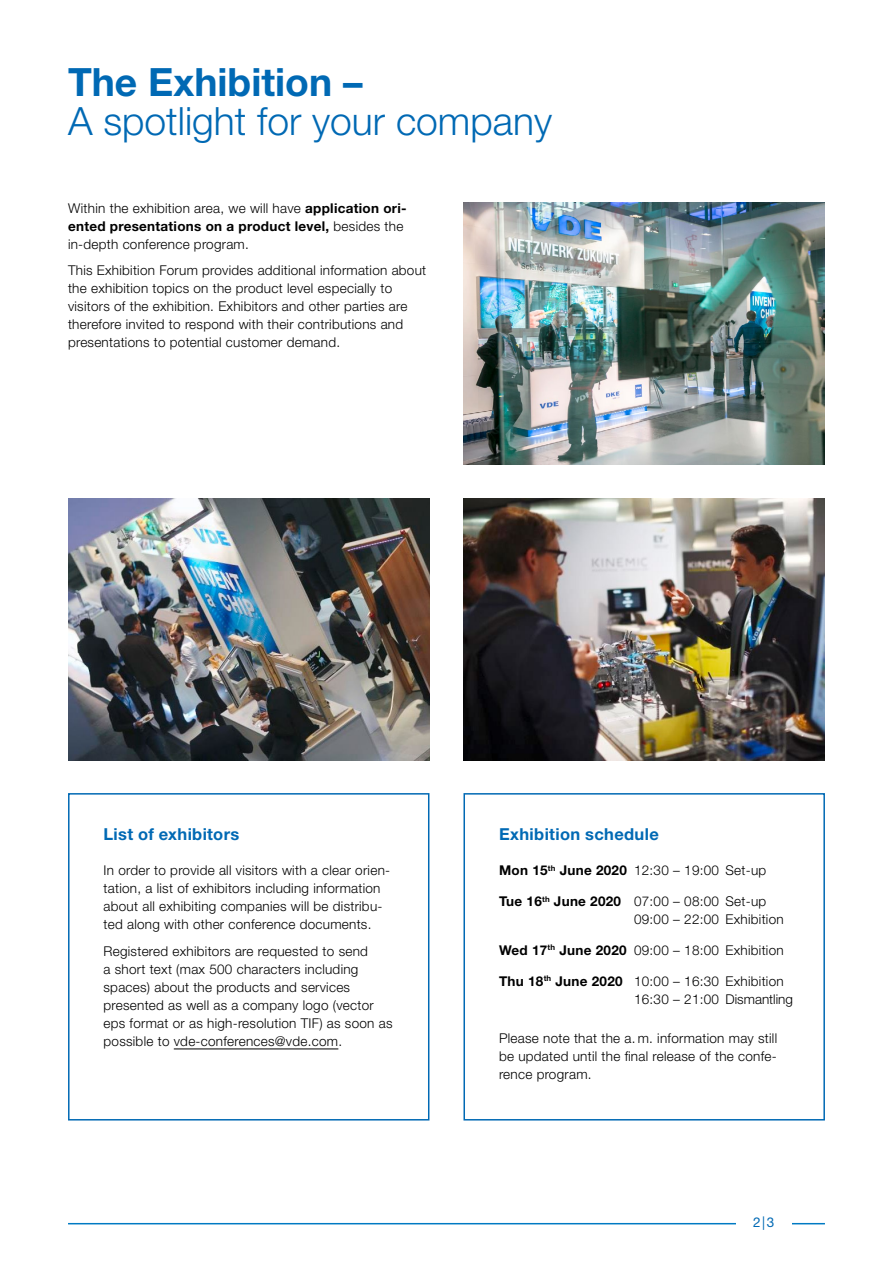
<style>
.page{position:relative;width:893px;height:1263px;background:#fff}
.page>*{position:absolute;margin:0;border:0;box-sizing:border-box;transform-origin:0 0}
.t1{font:300 39px "Helvetica Neue LT Std";color:#0069b4}
.t2{font:700 39px "Helvetica Neue LT Std";color:#0069b4}
.t3{font:700 16.5px "Helvetica Neue LT Std";letter-spacing:.02em;color:#0069b4}
.t4{font:300 13.5px/18px "Helvetica Neue LT Std";letter-spacing:.02em;color:#000}
.t5{font:13.5px "Helvetica Neue LT Std";color:#0069b4}
.s1{font-weight:700}
</style>
<div class="page">
<hr style="left:68px;top:1223px;width:757px;height:1px;background:#007ac3">
<div style="left:736px;top:1213px;width:55px;height:22px;background:#fff"></div>
<img style="left:463px;top:203px;width:362px;height:262px">
<img style="left:463px;top:498px;width:362px;height:262px">
<img style="left:68px;top:498px;width:361px;height:262px">
<hr style="left:174px;top:1048px;width:164px;height:1px;background:#000">
<div style="left:68px;top:793px;width:361px;height:327px;border:2px solid #0069b4"></div>
<div style="left:463px;top:793px;width:362px;height:327px;border:2px solid #0069b4"></div>
<h1 class="t2" style="left:68px;top:58px;width:296px">The Exhibition –</h1>
<h1 class="t1" style="left:68px;top:97px;width:485px">A spotlight for your company</h1>
<p class="t4" style="left:68px;top:198px;width:340px">Within the exhibition area, we will have <span class="s1">application ori&shy;ented presentations on a product level,</span> besides the in-depth conference program.</p>
<p class="t4" style="left:68px;top:261px;width:360px">This Exhibition Forum provides additional information about the exhibition topics on the product level especially to visitors of the exhibition. Exhibitors and other parties are therefore invited to respond with their contributions and presentations to potential customer demand.</p>
<p class="t3" style="left:104px;top:824px;width:137px">List of exhibitors</p>
<p class="t4" style="left:104px;top:861px;width:288px">In order to provide all visitors with a clear orien&shy;tation, a list of exhibitors including information about all exhibiting companies will be distribu&shy;ted along with other conference documents.</p>
<p class="t4" style="left:104px;top:942px;width:290px">Registered exhibitors are requested to send<br>a short text (max 500 characters including spaces) about the products and services presented as well as a company logo (vector eps format or as high-resolution TIF) as soon as possible to vde-conferences@vde.com.</p>
<p class="t3" style="left:499px;top:824px;width:161px">Exhibition schedule</p>
<p class="t4" style="left:499px;top:861px;width:269px"><span class="s1">Mon 15</span><sup>th</sup> <span class="s1">June 2020</span> 12:30 – 19:00 Set-up</p>
<p class="t4" style="left:634px;top:892px;width:151px;text-indent:-135px"><span class="s1">Tue 16</span><sup>th</sup> <span class="s1">June 2020</span> 07:00 – 08:00 Set-up<br>09:00 – 22:00 Exhibition</p>
<p class="t4" style="left:499px;top:941px;width:286px"><span class="s1">Wed 17</span><sup>th</sup> <span class="s1">June 2020</span> 09:00 – 18:00 Exhibition</p>
<p class="t4" style="left:634px;top:971px;width:160px;text-indent:-135px"><span class="s1">Thu 18</span><sup>th</sup> <span class="s1">June 2020</span> 10:00 – 16:30 Exhibition<br>16:30 – 21:00 Dismantling</p>
<p class="t4" style="left:499px;top:1029px;width:280px">Please note that the a. m. information may still be updated until the final release of the confe&shy;rence program.</p>
<p class="t5" style="left:753px;top:1214px;width:23px">2|3</p>
</div>
